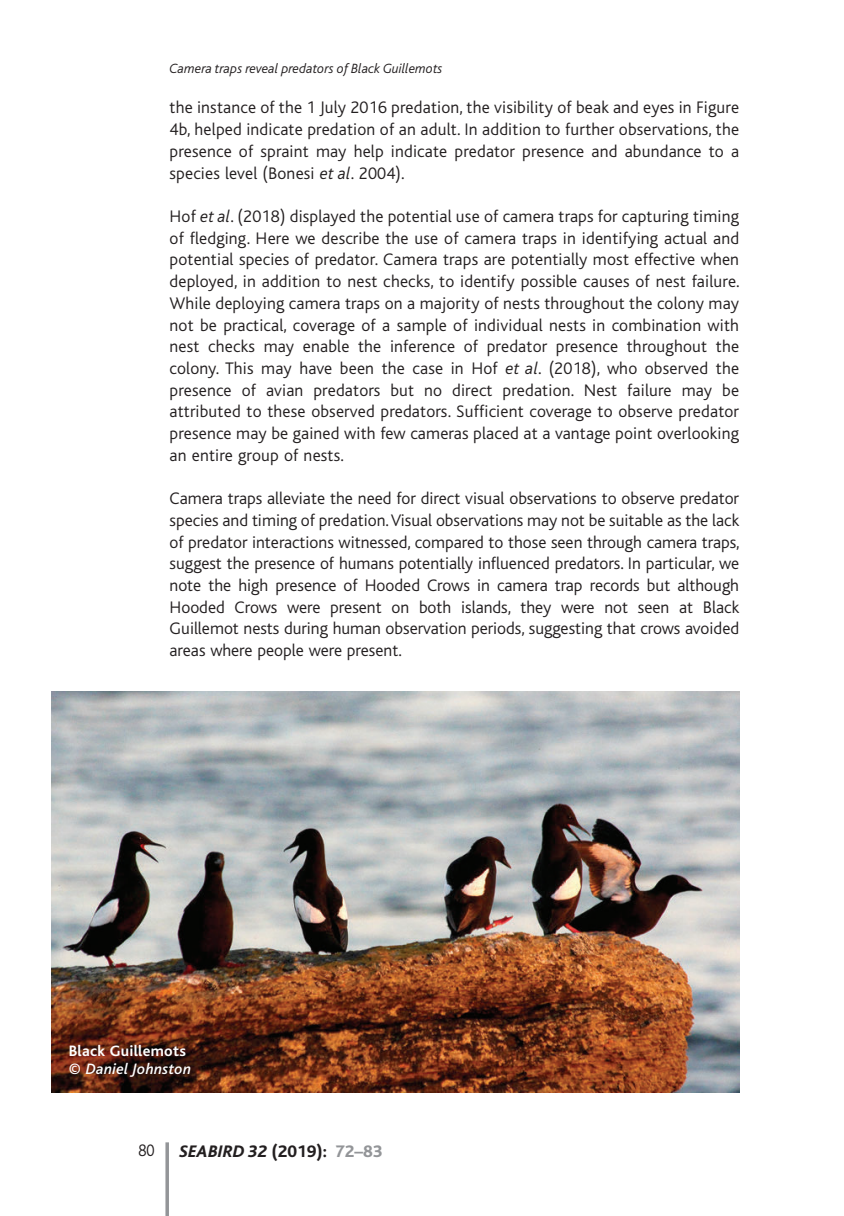
<style>
.page{position:relative;width:844px;height:1216px;background:#fff}
.page>*{position:absolute;margin:0;border:0;box-sizing:border-box;transform-origin:0 0}
.t1{font:300 17.5px/21.7px "Bliss";letter-spacing:.01em;color:#231f20;text-align:justify}
.t2{font:italic 800 17.5px "Bliss";color:#231f20}
.t3{font:300 17.5px "Bliss";letter-spacing:.01em;color:#231f20;scale:.9 1}
.t4{font:700 15.75px/17.5px "Bliss";letter-spacing:.015em;color:#fff}
.t5{font:italic 300 14px "Bliss";color:#231f20}
.s1{font-style:italic}
.s2{font-weight:500;font-style:italic}
.s3{font-style:normal}
.s4{font-style:normal;color:#939598}
</style>
<div class="page">
<svg style="left:165px;top:1142px;width:4px;height:73px"></svg>
<img style="left:51px;top:691px;width:688px;height:400px">
<p class="t5" style="left:169px;top:64px;width:274px">Camera traps reveal predators of Black Guillemots</p>
<p class="t1" style="left:169px;top:98px;width:571px">the instance of the 1 July 2016 predation, the visibility of beak and eyes in Figure 4b, helped indicate predation of an adult. In addition to further observations, the presence of spraint may help indicate predator presence and abundance to a species level (Bonesi <span class="s1">et al</span>. 2004).</p>
<p class="t1" style="left:169px;top:207px;width:571px">Hof <span class="s1">et al</span>. (2018) displayed the potential use of camera traps for capturing timing of fledging. Here we describe the use of camera traps in identifying actual and potential species of predator. Camera traps are potentially most effective when deployed, in addition to nest checks, to identify possible causes of nest failure.<br>While deploying camera traps on a majority of nests throughout the colony may not be practical, coverage of a sample of individual nests in combination with nest checks may enable the inference of predator presence throughout the colony. This may have been the case in Hof <span class="s1">et al</span>. (2018), who observed the presence of avian predators but no direct predation. Nest failure may be attributed to these observed predators. Sufficient coverage to observe predator presence may be gained with few cameras placed at a vantage point overlooking an entire group of nests.</p>
<p class="t1" style="left:169px;top:489px;width:571px">Camera traps alleviate the need for direct visual observations to observe predator species and timing of predation. Visual observations may not be suitable as the lack of predator interactions witnessed, compared to those seen through camera traps, suggest the presence of humans potentially influenced predators. In particular, we note the high presence of Hooded Crows in camera trap records but although Hooded Crows were present on both islands, they were not seen at Black Guillemot nests during human observation periods, suggesting that crows avoided areas where people were present.</p>
<p class="t4" style="left:69px;top:1043px;width:124px">Black Guillemots © <span class="s2">Daniel Johnston</span></p>
<p class="t3" style="left:138px;top:1144px;width:20px">80</p>
<p class="t2" style="left:179px;top:1145px;width:204px">SEABIRD 32 <span class="s3">(2019):</span> <span class="s4">72–83</span></p>
</div>
